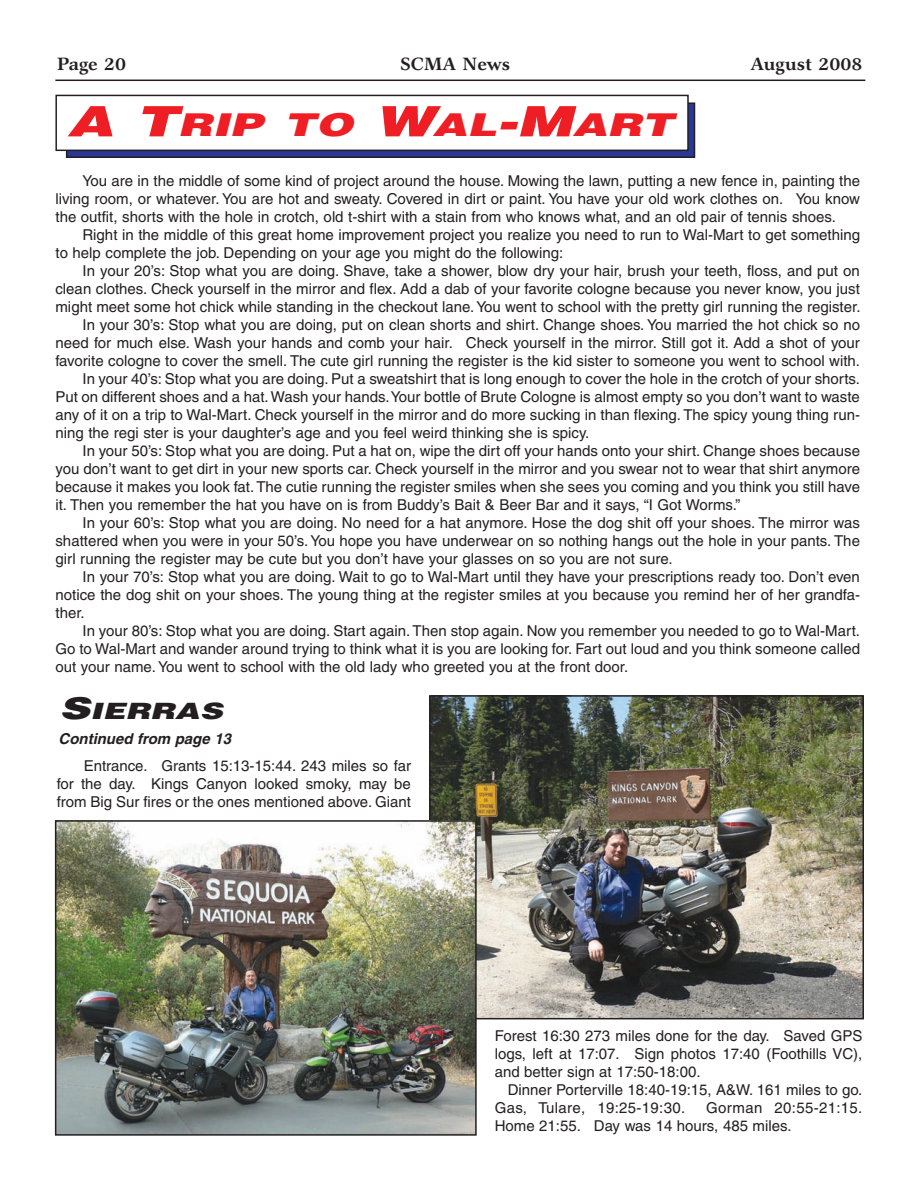
<style>
.page{position:relative;width:918px;height:1188px;background:#fff}
.page>*{position:absolute;margin:0;border:0;box-sizing:border-box;transform-origin:0 0}
.t1{font:italic 900 31.5px "Helvetica";color:#ee1e24;scale:1.41 1}
.t2{font:italic 900 22.5px "Helvetica";color:#231f20;scale:1.41 1}
.t3{font:700 18px "Garth Graphic";color:#231f20}
.t4{font:15px/18px "Helvetica";color:#231f20;text-align:justify}
.t5{font:italic 700 15px "Helvetica";color:#231f20}
.s1{font-size:42px}
.s2{font-size:30px}
</style>
<div class="page">
<hr style="left:55px;top:80px;width:810px;height:1px;background:#231f20">
<img style="left:432px;top:698px;width:429px;height:318px">
<div style="left:429px;top:695px;width:435px;height:324px;border:2px solid #231f20"></div>
<img style="left:58px;top:823px;width:416px;height:310px">
<div style="left:55px;top:820px;width:422px;height:316px;border:2px solid #231f20"></div>
<div style="left:67px;top:103px;width:628px;height:54px;background:#293795"></div>
<div style="left:66px;top:102px;width:629px;height:56px;border:1px solid #231f20"></div>
<div style="left:56px;top:95px;width:632px;height:55px;background:#fff"></div>
<div style="left:55px;top:95px;width:634px;height:56px;border:1px solid #231f20"></div>
<p class="t3" style="left:57px;top:57px;width:71px">Page 20</p>
<p class="t3" style="left:400px;top:57px;width:111px">SCMA News</p>
<p class="t3" style="left:751px;top:57px;width:113px">August 2008</p>
<h1 class="t1" style="left:67px;top:114px;width:436px"><span class="s1">A T</span>RIP TO <span class="s1">W</span>AL<span class="s1">-M</span>ART</h1>
<p class="t4" style="left:56px;top:174px;width:806px;text-indent:27px">You are in the middle of some kind of project around the house. Mowing the lawn, putting a new fence in, painting the living room, or whatever. You are hot and sweaty. Covered in dirt or paint. You have your old work clothes on. You know the outfit, shorts with the hole in crotch, old t-shirt with a stain from who knows what, and an old pair of tennis shoes.</p>
<p class="t4" style="left:56px;top:228px;width:806px;text-indent:27px">Right in the middle of this great home improvement project you realize you need to run to Wal-Mart to get something to help complete the job. Depending on your age you might do the following:</p>
<p class="t4" style="left:82px;top:264px;width:779px">In your 20’s: Stop what you are doing. Shave, take a shower, blow dry your hair, brush your teeth, floss, and put on</p>
<p class="t4" style="left:56px;top:282px;width:806px">clean clothes. Check yourself in the mirror and flex. Add a dab of your favorite cologne because you never know, you just</p>
<p class="t4" style="left:56px;top:300px;width:807px">might meet some hot chick while standing in the checkout lane.You went to school with the pretty girl running the register.</p>
<p class="t4" style="left:82px;top:318px;width:779px">In your 30’s: Stop what you are doing, put on clean shorts and shirt. Change shoes. You married the hot chick so no</p>
<p class="t4" style="left:56px;top:336px;width:806px">need for much else. Wash your hands and comb your hair. Check yourself in the mirror. Still got it. Add a shot of your</p>
<p class="t4" style="left:56px;top:354px;width:806px">favorite cologne to cover the smell. The cute girl running the register is the kid sister to someone you went to school with.</p>
<p class="t4" style="left:82px;top:372px;width:779px">In your 40’s: Stop what you are doing. Put a sweatshirt that is long enough to cover the hole in the crotch of your shorts.</p>
<p class="t4" style="left:56px;top:390px;width:806px">Put on different shoes and a hat. Wash your hands.Your bottle of Brute Cologne is almost empty so you don’t want to waste</p>
<p class="t4" style="left:56px;top:408px;width:806px">any of it on a trip to Wal-Mart. Check yourself in the mirror and do more sucking in than flexing. The spicy young thing run-</p>
<p class="t4" style="left:56px;top:426px;width:535px">ning the regi ster is your daughter’s age and you feel weird thinking she is spicy.</p>
<p class="t4" style="left:82px;top:444px;width:779px">In your 50’s: Stop what you are doing. Put a hat on, wipe the dirt off your hands onto your shirt. Change shoes because</p>
<p class="t4" style="left:56px;top:462px;width:806px">you don’t want to get dirt in your new sports car. Check yourself in the mirror and you swear not to wear that shirt anymore</p>
<p class="t4" style="left:56px;top:480px;width:806px">because it makes you look fat. The cutie running the register smiles when she sees you coming and you think you still have</p>
<p class="t4" style="left:56px;top:498px;width:687px">it. Then you remember the hat you have on is from Buddy’s Bait &amp; Beer Bar and it says, “I Got Worms.”</p>
<p class="t4" style="left:82px;top:516px;width:779px">In your 60’s: Stop what you are doing. No need for a hat anymore. Hose the dog shit off your shoes. The mirror was</p>
<p class="t4" style="left:56px;top:534px;width:806px">shattered when you were in your 50’s. You hope you have underwear on so nothing hangs out the hole in your pants. The</p>
<p class="t4" style="left:56px;top:552px;width:619px">girl running the register may be cute but you don’t have your glasses on so you are not sure.</p>
<p class="t4" style="left:82px;top:570px;width:779px">In your 70’s: Stop what you are doing. Wait to go to Wal-Mart until they have your prescriptions ready too. Don’t even</p>
<p class="t4" style="left:56px;top:588px;width:806px">notice the dog shit on your shoes. The young thing at the register smiles at you because you remind her of her grandfa-</p>
<p class="t4" style="left:56px;top:606px;width:31px">ther.</p>
<p class="t4" style="left:82px;top:624px;width:779px">In your 80’s: Stop what you are doing. Start again. Then stop again. Now you remember you needed to go to Wal-Mart.</p>
<p class="t4" style="left:56px;top:642px;width:806px">Go to Wal-Mart and wander around trying to think what it is you are looking for. Fart out loud and you think someone called</p>
<p class="t4" style="left:56px;top:660px;width:574px">out your name. You went to school with the old lady who greeted you at the front door.</p>
<h2 class="t2" style="left:59px;top:702px;width:121px"><span class="s2">S</span>IERRAS</h2>
<p class="t5" style="left:59px;top:733px;width:177px">Continued from page 13</p>
<p class="t4" style="left:57px;top:758px;width:356px;text-indent:27px">Entrance. Grants 15:13-15:44. 243 miles so far for the day. Kings Canyon looked smoky, may be from Big Sur fires or the ones mentioned above. Giant</p>
<p class="t4" style="left:495px;top:1028px;width:369px">Forest 16:30 273 miles done for the day. Saved GPS logs, left at 17:07. Sign photos 17:40 (Foothills VC), and better sign at 17:50-18:00.</p>
<p class="t4" style="left:495px;top:1082px;width:369px;text-indent:13px">Dinner Porterville 18:40-19:15, A&amp;W. 161 miles to go.<br>Gas, Tulare, 19:25-19:30.</p>
<p class="t4" style="left:495px;top:1100px;width:369px;text-indent:212px">Gorman 20:55-21:15.<br>Home 21:55. Day was 14 hours, 485 miles.</p>
</div>
